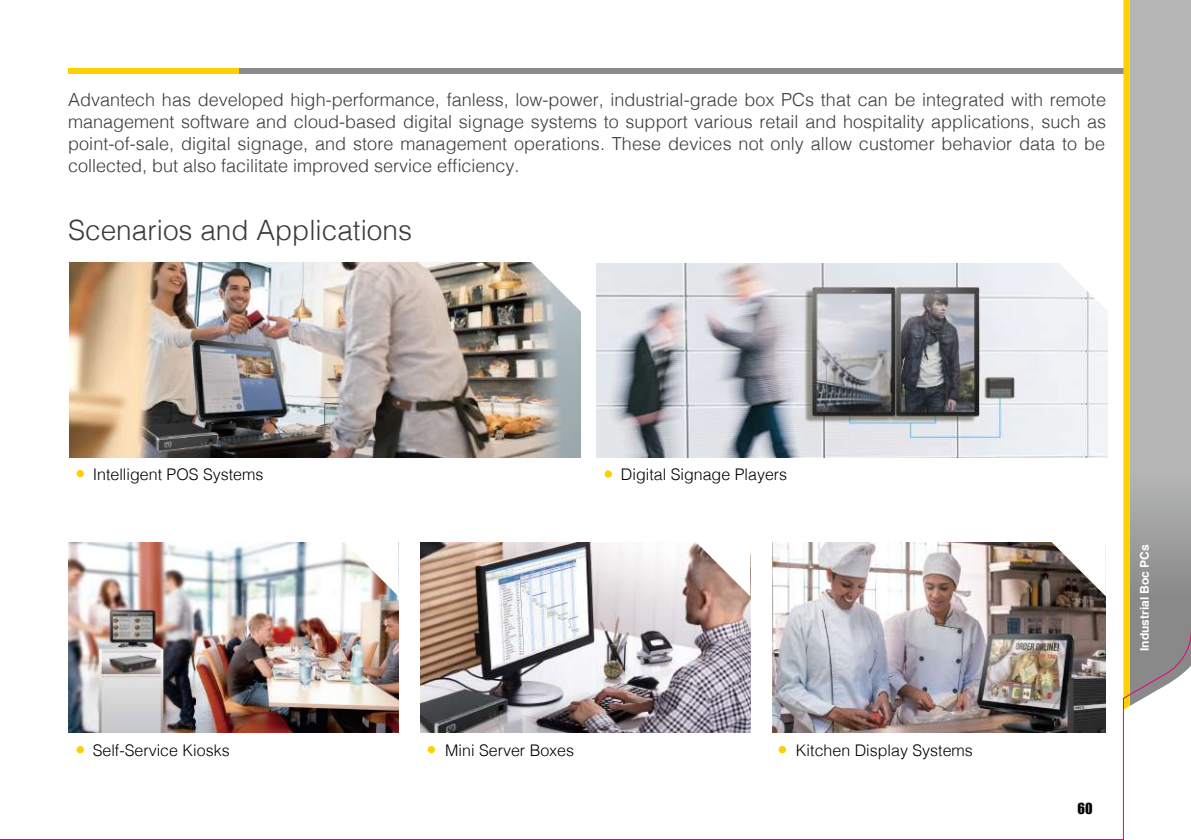
<style>
.page{position:relative;width:1191px;height:840px;background:#fff}
.page>*{position:absolute;margin:0;border:0;box-sizing:border-box;transform-origin:0 0}
.t1{font:300 28px "Helvetica";color:#3e3a39}
.t2{font:300 18px/22px "Helvetica";color:#3e3a39;text-align:justify}
.t3{font:300 16px "Helvetica";color:#000}
.t4{font:14px "Impact";color:#000}
.t5{font:700 12px "Helvetica";color:#fff}
</style>
<div class="page">
<img style="left:68px;top:0;width:1123px;height:839px">
<p class="t2" style="left:68px;top:88px;width:1039px">Advantech has developed high-performance, fanless, low-power, industrial-grade box PCs that can be integrated with remote management software and cloud-based digital signage systems to support various retail and hospitality applications, such as point-of-sale, digital signage, and store management operations. These devices not only allow customer behavior data to be collected, but also facilitate improved service efficiency.</p>
<h1 class="t1" style="left:68px;top:206px;width:345px">Scenarios and Applications</h1>
<p class="t3" style="left:93px;top:460px;width:172px">Intelligent POS Systems</p>
<p class="t3" style="left:621px;top:460px;width:168px">Digital Signage Players</p>
<p class="t3" style="left:93px;top:736px;width:138px">Self-Service Kiosks</p>
<p class="t3" style="left:445px;top:736px;width:130px">Mini Server Boxes</p>
<p class="t3" style="left:796px;top:736px;width:178px">Kitchen Display Systems</p>
<p class="t5" style="left:1135px;top:650px;width:108px;rotate:-90deg">Industrial Boc PCs</p>
<p class="t4" style="left:1077px;top:797px;width:17px">60</p>
</div>
